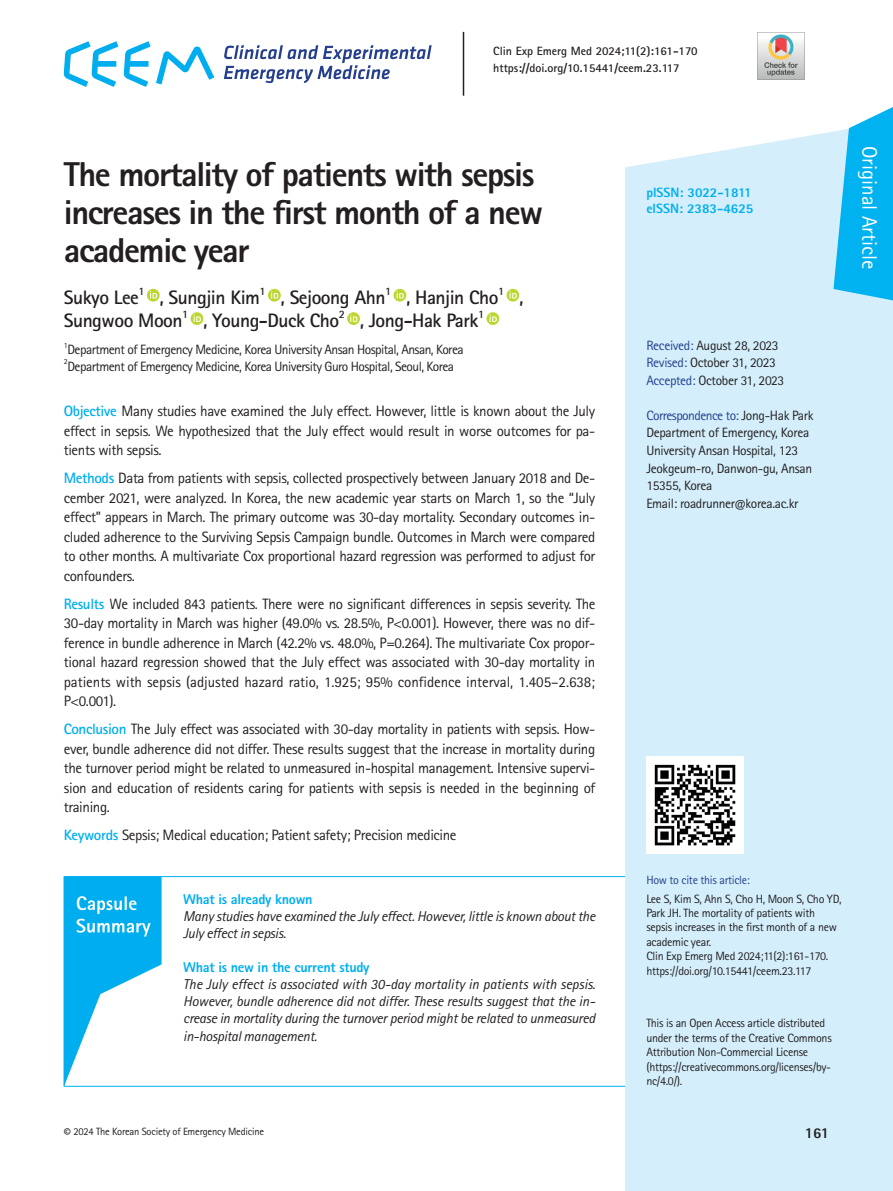
<style>
.page{position:relative;width:893px;height:1191px;background:#fff}
.page>*{position:absolute;margin:0;border:0;box-sizing:border-box;transform-origin:0 0}
.제목{font:800 34.5px/38px "Rotis Sans Serif Std";letter-spacing:-.04em;color:#231f20}
.t1{font:21px "Rotis Sans Serif Std";color:#fff}
.저자{font:700 19.5px "Rotis Sans Serif Std";letter-spacing:-.025em;color:#231f20}
.초록{font:15px/19.5px "Rotis Sans Serif Std";letter-spacing:-.025em;color:#231f20;text-align:justify}
.t2{font:800 15px "Rotis Sans Serif Std";color:#231f20}
.t3{font:italic 14.25px/17.1px "Rotis Sans Serif Std";letter-spacing:-.02em;color:#231f20}
.t4{font:800 14.25px "Rotis Sans Serif Std";letter-spacing:-.02em;color:#00aeef}
.date{font:13.5px/17.5px "Rotis Sans Serif Std";letter-spacing:-.025em;color:#231f20}
.소속{font:13.5px "Rotis Sans Serif Std";letter-spacing:-.04em;color:#231f20}
.t5{font:800 13.5px "Rotis Sans Serif Std";color:#00aeef}
.교신저자{font:13.5px "Rotis Sans Serif Std";letter-spacing:-.04em;color:#253f8e}
.인용주소본문{font:12px/14.4px "Rotis Sans Serif Std";letter-spacing:-.025em;color:#231f20}
.잡지볼륨{font:700 12px "Rotis Sans Serif Std";color:#231f20}
.인용주소볼드{font:12px "Rotis Sans Serif Std";letter-spacing:-.025em;color:#253f8e}
.저자-2{font:700 11.4px "Rotis Sans Serif Std";color:#231f20}
.t6{font:10.5px "Rotis Sans Serif Std";letter-spacing:-.02em;color:#231f20}
.소속-2{font:7.8px "Rotis Sans Serif Std";color:#231f20}
.s1{font-weight:700;color:#00aeef}
.s2{color:#253f8e}
.s3{color:#231f20}
.s4{font-family:"Myriad Pro";font-weight:700}
</style>
<div class="page">
<div style="left:625px;top:131px;width:268px;height:1060px;background:#d4effb"></div>
<svg style="left:64px;top:41px;width:54px;height:46px"></svg>
<svg style="left:124px;top:41px;width:90px;height:46px"></svg>
<svg style="left:224px;top:45px;width:208px;height:38px"></svg>
<hr style="left:463px;top:32px;width:1px;height:64px;background:#231f20">
<svg style="left:833px;top:107px;width:60px;height:193px"></svg>
<svg style="left:147px;top:289px;width:13px;height:12px"></svg>
<svg style="left:150px;top:291px;width:7px;height:7px"></svg>
<svg style="left:268px;top:289px;width:13px;height:12px"></svg>
<svg style="left:271px;top:291px;width:7px;height:7px"></svg>
<svg style="left:393px;top:289px;width:13px;height:12px"></svg>
<svg style="left:397px;top:291px;width:7px;height:7px"></svg>
<svg style="left:506px;top:289px;width:13px;height:12px"></svg>
<svg style="left:510px;top:291px;width:7px;height:7px"></svg>
<svg style="left:191px;top:312px;width:12px;height:13px"></svg>
<svg style="left:194px;top:314px;width:7px;height:8px"></svg>
<svg style="left:347px;top:312px;width:13px;height:13px"></svg>
<svg style="left:350px;top:314px;width:7px;height:8px"></svg>
<svg style="left:486px;top:312px;width:13px;height:13px"></svg>
<svg style="left:490px;top:314px;width:7px;height:8px"></svg>
<div style="left:646px;top:756px;width:98px;height:98px;background:#fff"></div>
<img style="left:654px;top:764px;width:82px;height:82px">
<hr style="left:64px;top:876px;width:561px;height:1px;background:#00aeef">
<hr style="left:64px;top:1086px;width:561px;height:1px;background:#00aeef">
<svg style="left:64px;top:876px;width:98px;height:210px"></svg>
<img style="left:758px;top:32px;width:46px;height:47px">
<p class="잡지볼륨" style="left:493px;top:44px;width:206px">Clin Exp Emerg Med 2024;11(2):161-170</p>
<p class="잡지볼륨" style="left:493px;top:60px;width:188px">https://doi.org/10.15441/ceem.23.117</p>
<p class="제목" style="left:64px;top:155px;width:481px">The mortality of patients with sepsis increases in the first month of a new academic year</p>
<p class="저자" style="left:64px;top:285px;width:77px">Sukyo Lee</p>
<p class="저자-2" style="left:138px;top:284px;width:8px">1</p>
<p class="저자" style="left:159px;top:285px;width:102px">, Sungjin Kim</p>
<p class="저자-2" style="left:260px;top:284px;width:8px">1</p>
<p class="저자" style="left:281px;top:285px;width:107px">, Sejoong Ahn</p>
<p class="저자-2" style="left:385px;top:284px;width:8px">1</p>
<p class="저자" style="left:406px;top:285px;width:94px">, Hanjin Cho</p>
<p class="저자-2" style="left:498px;top:284px;width:8px">1</p>
<p class="저자" style="left:519px;top:285px;width:6px">,</p>
<p class="저자" style="left:64px;top:308px;width:120px">Sungwoo Moon</p>
<p class="저자-2" style="left:182px;top:307px;width:8px">1</p>
<p class="저자" style="left:203px;top:308px;width:138px">, Young-Duck Cho</p>
<p class="저자-2" style="left:339px;top:307px;width:8px">2</p>
<p class="저자" style="left:360px;top:308px;width:120px">, Jong-Hak Park</p>
<p class="저자-2" style="left:478px;top:307px;width:8px">1</p>
<p class="소속-2" style="left:64px;top:340px;width:5px">1</p>
<p class="소속" style="left:67px;top:342px;width:398px">Department of Emergency Medicine, Korea University Ansan Hospital, Ansan, Korea</p>
<p class="소속-2" style="left:64px;top:357px;width:5px">2</p>
<p class="소속" style="left:67px;top:358px;width:388px">Department of Emergency Medicine, Korea University Guro Hospital, Seoul, Korea</p>
<p class="초록" style="left:64px;top:401px;width:533px"><span class="s1">Objective</span> Many studies have examined the July effect. However, little is known about the July effect in sepsis. We hypothesized that the July effect would result in worse outcomes for pa&shy;tients with sepsis.</p>
<p class="초록" style="left:64px;top:468px;width:533px"><span class="s1">Methods</span> Data from patients with sepsis, collected prospectively between January 2018 and De&shy;cember 2021, were analyzed. In Korea, the new academic year starts on March 1, so the “July effect” appears in March. The primary outcome was 30-day mortality. Secondary outcomes in&shy;cluded adherence to the Surviving Sepsis Campaign bundle. Outcomes in March were compared to other months. A multivariate Cox proportional hazard regression was performed to adjust for confounders.</p>
<p class="초록" style="left:64px;top:594px;width:533px"><span class="s1">Results</span> We included 843 patients. There were no significant differences in sepsis severity. The 30-day mortality in March was higher (49.0% vs. 28.5%, P&lt;0.001). However, there was no dif&shy;ference in bundle adherence in March (42.2% vs. 48.0%, P=0.264). The multivariate Cox propor&shy;tional hazard regression showed that the July effect was associated with 30-day mortality in patients with sepsis (adjusted hazard ratio, 1.925; 95% confidence interval, 1.405–2.638; P&lt;0.001).</p>
<p class="초록" style="left:64px;top:719px;width:533px"><span class="s1">Conclusion</span> The July effect was associated with 30-day mortality in patients with sepsis. How&shy;ever, bundle adherence did not differ. These results suggest that the increase in mortality during the turnover period might be related to unmeasured in-hospital management. Intensive supervi&shy;sion and education of residents caring for patients with sepsis is needed in the beginning of training.</p>
<p class="초록" style="left:64px;top:825px;width:394px"><span class="s1">Keywords</span> Sepsis; Medical education; Patient safety; Precision medicine</p>
<p class="t4" style="left:183px;top:889px;width:131px">What is already known</p>
<p class="t3" style="left:183px;top:907px;width:414px">Many studies have examined the July effect. However, little is known about the<br>July effect in sepsis.</p>
<p class="t4" style="left:183px;top:958px;width:188px">What is new in the current study</p>
<p class="t3" style="left:183px;top:976px;width:414px;text-align:justify">The July effect is associated with 30-day mortality in patients with sepsis.<br>However, bundle adherence did not differ. These results suggest that the in&shy;crease in mortality during the turnover period might be related to unmeasured in-hospital management.</p>
<p class="t5" style="left:646px;top:183px;width:107px">pISSN: 3022-1811</p>
<p class="t5" style="left:646px;top:200px;width:109px">eISSN: 2383-4625</p>
<p class="date" style="left:646px;top:336px;width:134px"><span class="s2">Received:</span> August 28, 2023</p>
<p class="date" style="left:646px;top:354px;width:131px"><span class="s2">Revised:</span> October 31, 2023</p>
<p class="date" style="left:646px;top:371px;width:140px"><span class="s2">Accepted:</span> October 31, 2023</p>
<p class="교신저자" style="left:646px;top:407px;width:169px">Correspondence to: <span class="s3">Jong-Hak Park</span></p>
<p class="date" style="left:646px;top:424px;width:167px">Department of Emergency, Korea<br>University Ansan Hospital, 123<br>Jeokgeum-ro, Danwon-gu, Ansan<br>15355, Korea</p>
<p class="date" style="left:646px;top:494px;width:153px">Email: roadrunner@korea.ac.kr</p>
<p class="인용주소볼드" style="left:646px;top:872px;width:105px">How to cite this article:</p>
<p class="인용주소본문" style="left:646px;top:891px;width:197px">Lee S, Kim S, Ahn S, Cho H, Moon S, Cho YD, Park JH. The mortality of patients with sepsis increases in the first month of a new academic year.</p>
<p class="인용주소본문" style="left:646px;top:949px;width:183px">Clin Exp Emerg Med 2024;11(2):161-170.</p>
<p class="인용주소본문" style="left:646px;top:963px;width:167px">https://doi.org/10.15441/ceem.23.117</p>
<p class="인용주소본문" style="left:646px;top:1016px;width:187px">This is an Open Access article distributed under the terms of the Creative Commons Attribution Non-Commercial License (https://creativecommons.org/licenses/by&shy;nc/4.0/).</p>
<p class="t6" style="left:64px;top:1125px;width:202px"><span class="s4">©</span> 2024 The Korean Society of Emergency Medicine</p>
<p class="t2" style="left:805px;top:1123px;width:26px">161</p>
<p class="t1" style="left:882px;top:146px;width:125px;rotate:90deg">Original Article</p>
</div>
